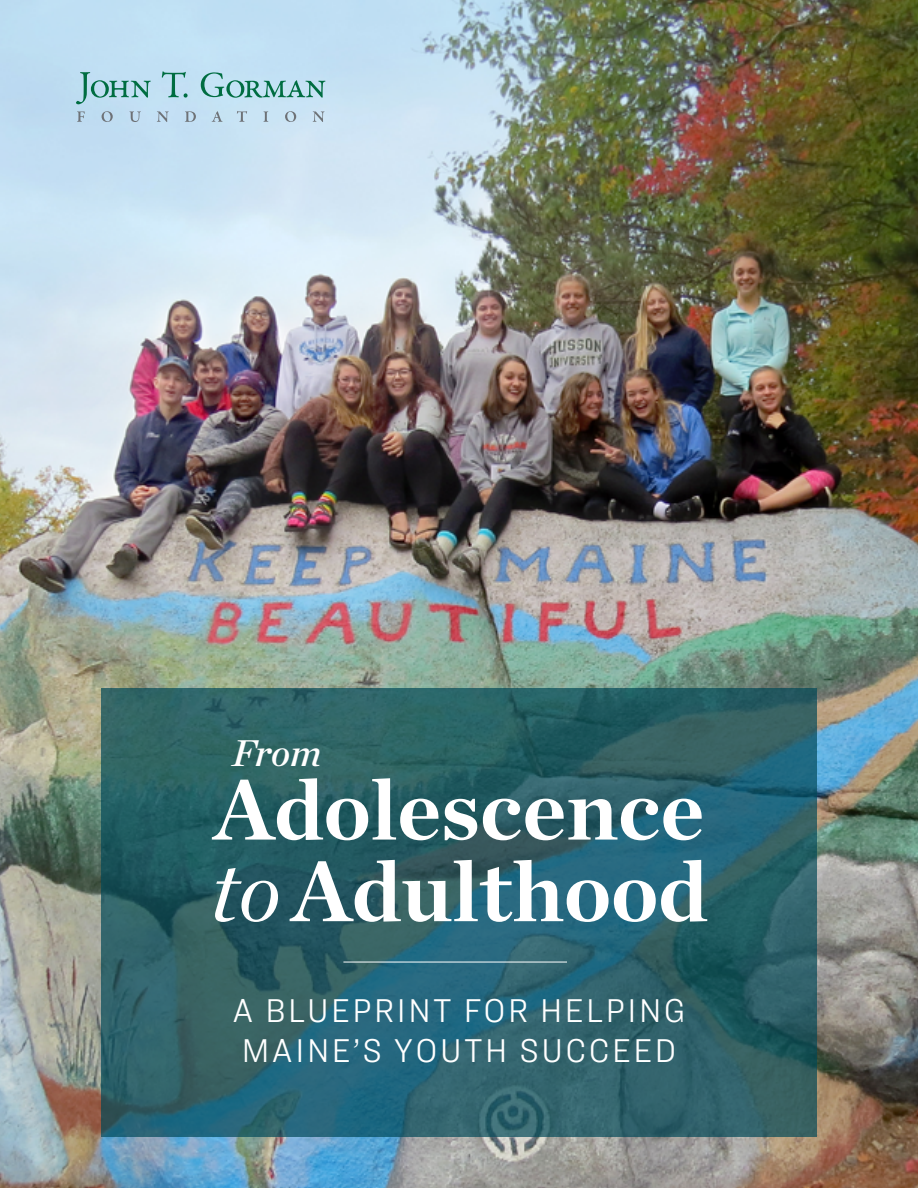
<style>
.page{position:relative;width:918px;height:1188px;background:#fff}
.page>*{position:absolute;margin:0;border:0;box-sizing:border-box;transform-origin:0 0}
.t1{font:700 86.7px/81.6px "Chronicle Deck";color:#fff}
.t2{font:italic 37.95px "Chronicle Deck Semi";color:#fff}
.t3{font:300 34.2px/40.2px "Ringside Narrow";letter-spacing:.075em;color:#fff}
.s1{font-weight:400;font-style:italic}
</style>
<div class="page">
<img style="left:0;top:0;width:918px;height:1188px">
<svg style="left:76px;top:72px;width:75px;height:32px;background:#9ac8d0"></svg>
<svg style="left:162px;top:71px;width:26px;height:27px"></svg>
<svg style="left:201px;top:72px;width:125px;height:26px;background:#98c7cc"></svg>
<svg style="left:77px;top:111px;width:8px;height:11px"></svg>
<svg style="left:102px;top:111px;width:11px;height:11px"></svg>
<svg style="left:129px;top:111px;width:12px;height:11px"></svg>
<svg style="left:157px;top:111px;width:12px;height:11px"></svg>
<svg style="left:185px;top:111px;width:11px;height:11px"></svg>
<svg style="left:212px;top:111px;width:11px;height:11px"></svg>
<svg style="left:237px;top:111px;width:10px;height:11px"></svg>
<svg style="left:263px;top:111px;width:5px;height:11px"></svg>
<svg style="left:285px;top:111px;width:11px;height:11px"></svg>
<svg style="left:313px;top:111px;width:12px;height:11px"></svg>
<svg style="left:101px;top:688px;width:716px;height:449px;background:#2b616a"></svg>
<hr style="left:343px;top:962px;width:224px;height:1px;background:#fff">
<p class="t2" style="left:232px;top:723px;width:91px">From</p>
<h1 class="t1" style="left:210px;top:764px;width:499px">Adolescence <span class="s1">to</span> Adulthood</h1>
<p class="t3" style="left:232px;top:989px;width:455px">A BLUEPRINT FOR HELPING<br>MAINE’S YOUTH SUCCEED</p>
</div>
